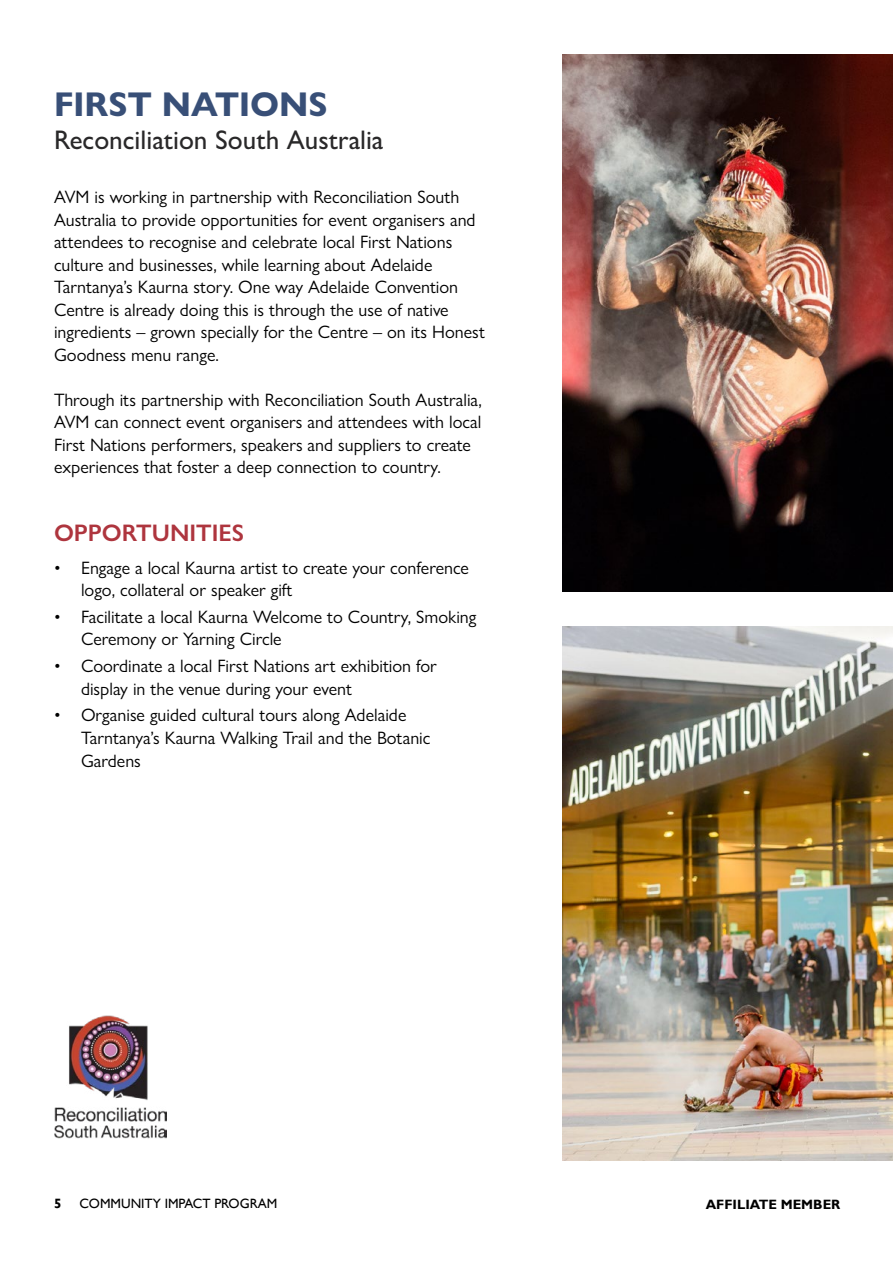
<style>
.page{position:relative;width:893px;height:1263px;background:#fff}
.page>*{position:absolute;margin:0;border:0;box-sizing:border-box;transform-origin:0 0}
.t1{font:700 34.5px "Gill Sans Nova";color:#384f77}
.t2{font:500 27px "Gill Sans Nova";color:#292829}
.t3{font:600 24px "Gill Sans Nova";color:#ae353e}
.t4{font:18px/22.5px "Gill Sans Nova";color:#000}
.t5{font:13.5px "Gill Sans";color:#000}
.t6{font:700 13.5px "Gill Sans";color:#000}
</style>
<div class="page">
<img style="left:563px;top:54px;width:330px;height:538px">
<img style="left:563px;top:627px;width:330px;height:534px">
<img style="left:54px;top:1016px;width:113px;height:122px">
<h1 class="t1" style="left:54px;top:82px;width:275px">FIRST NATIONS</h1>
<h2 class="t2" style="left:54px;top:123px;width:331px">Reconciliation South Australia</h2>
<p class="t4" style="left:54px;top:185px;width:432px">AVM is working in partnership with Reconciliation South Australia to provide opportunities for event organisers and attendees to recognise and celebrate local First Nations culture and businesses, while learning about Adelaide Tarntanya’s Kaurna story. One way Adelaide Convention Centre is already doing this is through the use of native ingredients – grown specially for the Centre – on its Honest Goodness menu range.</p>
<p class="t4" style="left:54px;top:388px;width:430px">Through its partnership with Reconciliation South Australia, AVM can connect event organisers and attendees with local First Nations performers, speakers and suppliers to create experiences that foster a deep connection to country.</p>
<h3 class="t3" style="left:54px;top:518px;width:192px">OPPORTUNITIES</h3>
<p class="t4" style="left:81px;top:556px;width:390px;text-indent:-27px">• Engage a local Kaurna artist to create your conference logo, collateral or speaker gift</p>
<p class="t4" style="left:81px;top:605px;width:397px;text-indent:-27px">• Facilitate a local Kaurna Welcome to Country, Smoking<br>Ceremony or Yarning Circle</p>
<p class="t4" style="left:81px;top:655px;width:357px;text-indent:-27px">• Coordinate a local First Nations art exhibition for display in the venue during your event</p>
<p class="t4" style="left:81px;top:704px;width:351px;text-indent:-27px">• Organise guided cultural tours along Adelaide<br>Tarntanya’s Kaurna Walking Trail and the Botanic<br>Gardens</p>
<p class="t6" style="left:54px;top:1195px;width:9px">5</p>
<p class="t5" style="left:79px;top:1195px;width:199px">COMMUNITY IMPACT PROGRAM</p>
<p class="t6" style="left:706px;top:1196px;width:136px">AFFILIATE MEMBER</p>
</div>
